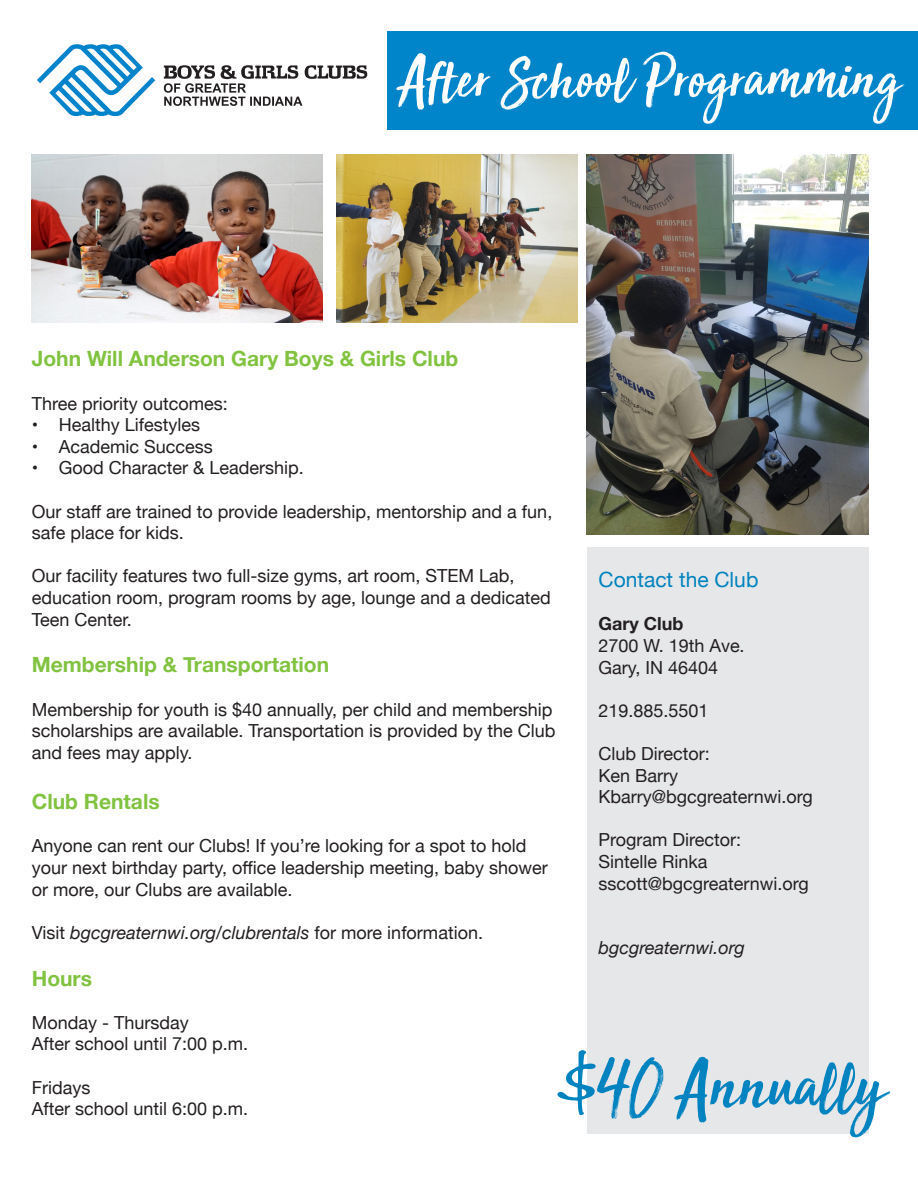
<style>
.page{position:relative;width:918px;height:1188px;background:#fff}
.page>*{position:absolute;margin:0;border:0;box-sizing:border-box;transform-origin:0 0}
.t1{font:74.25px "Sun Valley";color:#0083bf}
.t2{font:63.9px "Sun Valley";color:#fff}
.t3{font:700 21px "Helvetica Neue";color:#81c340}
.t4{font:21px "Helvetica Neue";color:#0083bf}
.t5{font:18px/21.6px "Helvetica Neue";color:#231f20}
.t6{font:italic 18px "Helvetica Neue";color:#231f20}
.t7{font:700 18px "Helvetica Neue";color:#231f20}
.s1{font-style:normal}
.s2{font-family:"Noteworthy";font-weight:300}
</style>
<div class="page">
<div style="left:387px;top:31px;width:531px;height:99px;background:#0084ca"></div>
<div style="left:587px;top:548px;width:282px;height:586px;background:#e6e7e9"></div>
<svg style="left:37px;top:44px;width:118px;height:72px"></svg>
<svg style="left:164px;top:65px;width:203px;height:41px"></svg>
<img style="left:587px;top:155px;width:282px;height:379px">
<img style="left:32px;top:155px;width:291px;height:168px">
<img style="left:336px;top:155px;width:241px;height:168px">
<p class="t2" style="left:400px;top:24px;width:500px">After School Programming</p>
<p class="t3" style="left:32px;top:342px;width:428px">John Will Anderson Gary Boys &amp; Girls Club</p>
<p class="t5" style="left:32px;top:393px;width:198px">Three priority outcomes:</p>
<p class="t5" style="left:32px;top:415px;width:170px">• Healthy Lifestyles</p>
<p class="t5" style="left:32px;top:437px;width:183px">• Academic Success</p>
<p class="t5" style="left:32px;top:458px;width:274px">• Good Character &amp; Leadership.</p>
<p class="t5" style="left:32px;top:501px;width:522px">Our staff are trained to provide leadership, mentorship and a fun, safe place for kids.</p>
<p class="t5" style="left:32px;top:566px;width:484px">Our facility features two full-size gyms, art room, STEM Lab,</p>
<p class="t5" style="left:32px;top:588px;width:521px">education room, program rooms by age, lounge and a dedicated<br>Teen Center.</p>
<p class="t3" style="left:32px;top:648px;width:299px">Membership &amp; Transportation</p>
<p class="t5" style="left:32px;top:699px;width:525px">Membership for youth is $40 annually, per child and membership scholarships are available. Transportation is provided by the Club and fees may apply.</p>
<p class="t3" style="left:32px;top:785px;width:129px">Club Rentals</p>
<p class="t5" style="left:32px;top:836px;width:518px">Anyone can rent our Clubs! If you’re looking for a spot to hold your next birthday party, office leadership meeting, baby shower or more, our Clubs are available.</p>
<p class="t6" style="left:32px;top:919px;width:453px"><span class="s1">Visit</span> bgcgreaternwi.org/clubrentals <span class="s1">for more information.</span></p>
<p class="t3" style="left:32px;top:962px;width:62px">Hours</p>
<p class="t5" style="left:32px;top:1013px;width:159px">Monday - Thursday</p>
<p class="t5" style="left:32px;top:1034px;width:218px">After school until 7:00 p.m.</p>
<p class="t5" style="left:32px;top:1077px;width:60px">Fridays</p>
<p class="t5" style="left:32px;top:1099px;width:218px">After school until 6:00 p.m.</p>
<p class="t4" style="left:599px;top:565px;width:161px">Contact the Club</p>
<p class="t7" style="left:599px;top:610px;width:86px">Gary Club</p>
<p class="t5" style="left:599px;top:636px;width:148px">2700 W. 19th Ave.</p>
<p class="t5" style="left:599px;top:658px;width:121px">Gary, IN 46404</p>
<p class="t5" style="left:599px;top:701px;width:112px">219.885.5501</p>
<p class="t5" style="left:599px;top:744px;width:113px">Club Director:</p>
<p class="t5" style="left:599px;top:766px;width:81px">Ken Barry</p>
<p class="t5" style="left:599px;top:787px;width:216px">Kbarry@bgcgreaternwi.org</p>
<p class="t5" style="left:599px;top:830px;width:144px">Program Director:</p>
<p class="t5" style="left:599px;top:852px;width:111px">Sintelle Rinka</p>
<p class="t5" style="left:599px;top:874px;width:212px">sscott@bgcgreaternwi.org</p>
<p class="t6" style="left:599px;top:935px;width:148px">bgcgreaternwi.org</p>
<p class="t1" style="left:556px;top:1023px;width:328px"><span class="s2">$</span>40 Annually</p>
</div>
